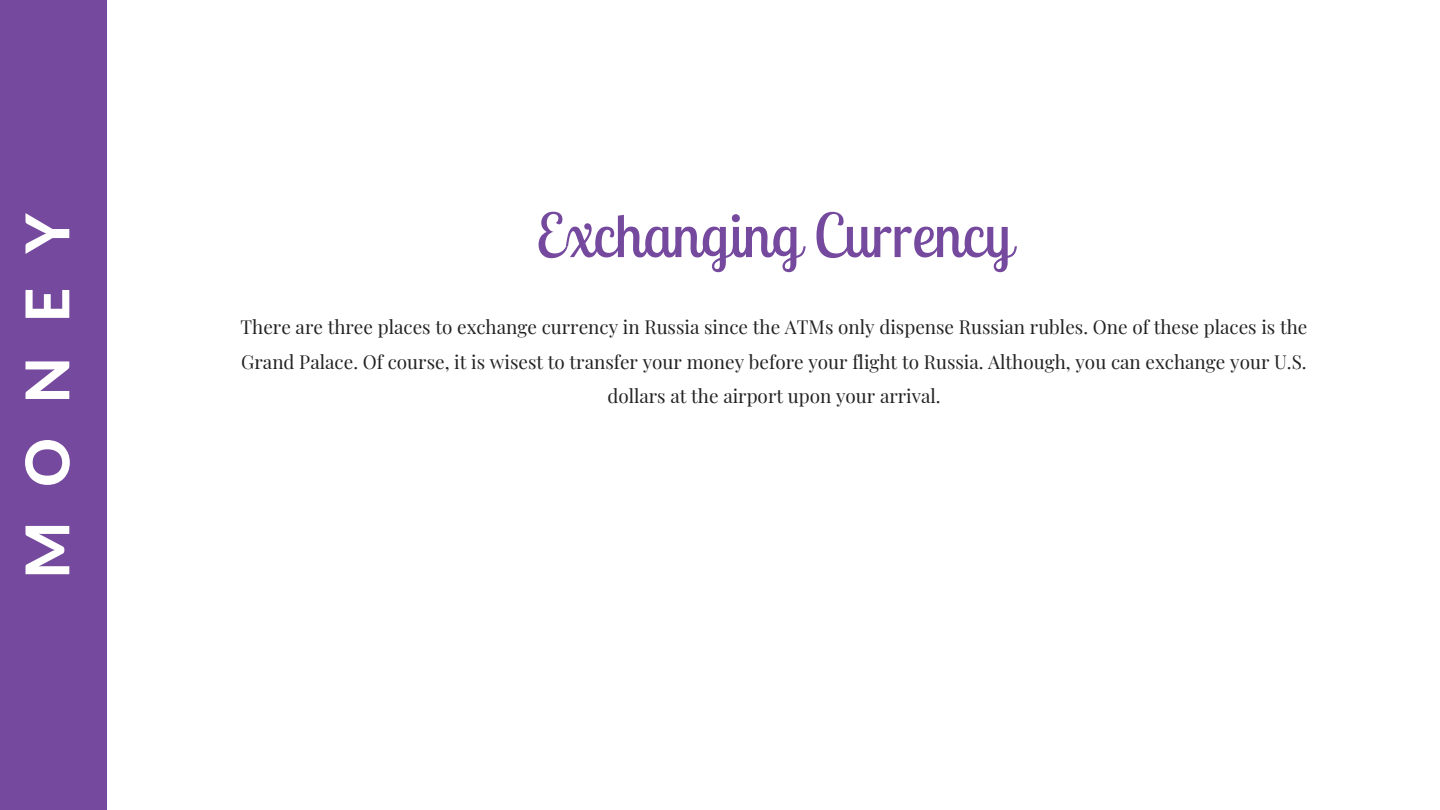
<style>
.page{position:relative;width:1440px;height:810px;background:#fff}
.page>*{position:absolute;margin:0;border:0;box-sizing:border-box;transform-origin:0 0}
.t1{font:60.4px "Lobster Two";color:#75499d}
.t2{font:800 60.4px "Lato Latin";letter-spacing:.57em;color:#fff}
.t3{font:18.9px/34.7px "Playfair Display";color:#222;text-align:center}
</style>
<div class="page">
<div style="left:0;top:0;width:106px;height:810px;background:#75499d"></div>
<p class="t2" style="left:21px;top:579px;width:368px;rotate:-90deg">MONEY</p>
<p class="t1" style="left:536px;top:197px;width:477px">Exchanging Currency</p>
<p class="t3" style="left:241px;top:309px;width:1068px">There are three places to exchange currency in Russia since the ATMs only dispense Russian rubles. One of these places is the<br>Grand Palace. Of course, it is wisest to transfer your money before your flight to Russia. Although, you can exchange your U.S. dollars at the airport upon your arrival.</p>
</div>
